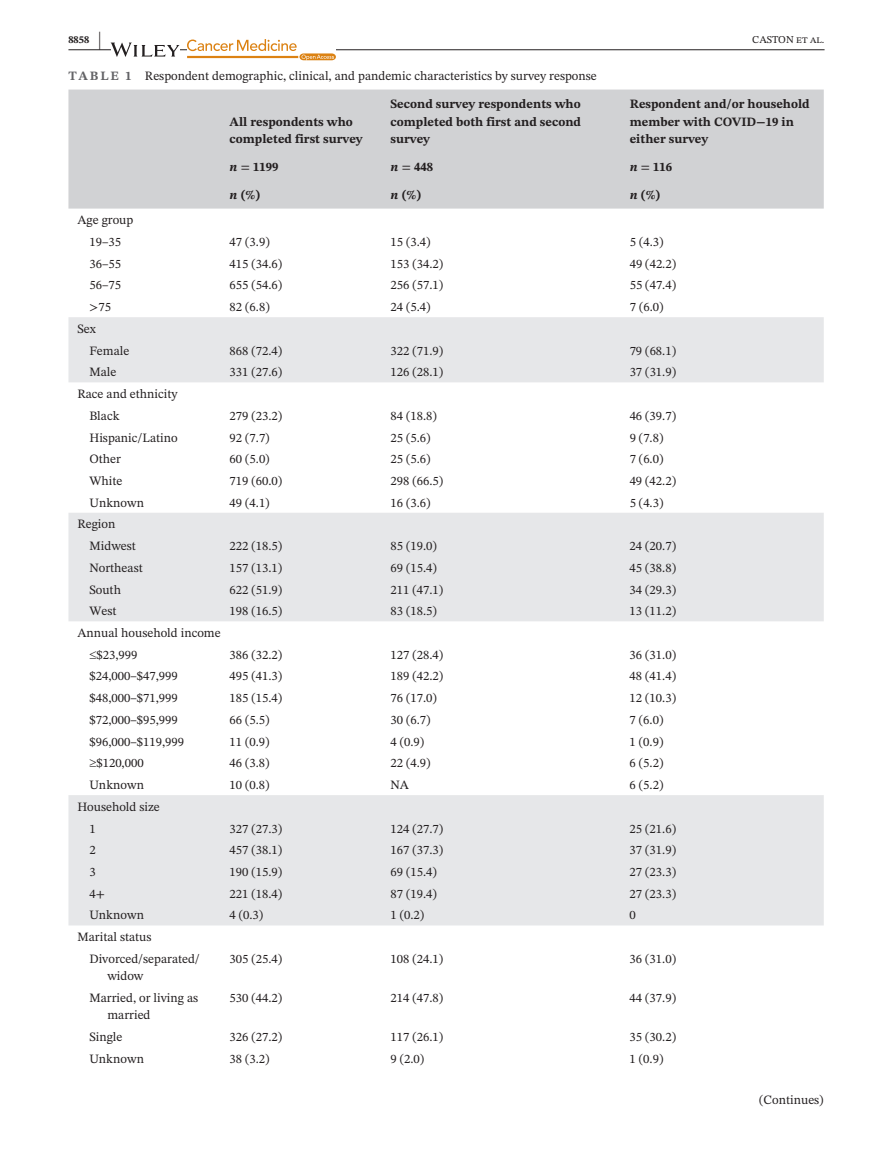
<style>
.page{position:relative;width:893px;height:1174px;background:#fff}
.page>*{position:absolute;margin:0;border:0;box-sizing:border-box;transform-origin:0 0}
.t1{font:12.75px/21.8px "STIX Two Text";color:#231f20}
.t2{font:700 12.75px/17.2px "STIX Two Text";color:#231f20}
.t3{font:10.5px "STIX Two Text";color:#231f20}
.t4{font:700 10.5px "STIX Two Text";color:#231f20}
.s1{font-size:21px}
.s2{font-weight:700;color:#636366}
.s3{font-style:italic}
.s4{font-weight:400}
</style>
<div class="page">
<hr style="left:68px;top:49px;width:756px;height:1px;background:#231f20">
<svg style="left:111px;top:43px;width:68px;height:14px"></svg>
<svg style="left:187px;top:39px;width:149px;height:21px"></svg>
<div style="left:68px;top:90px;width:756px;height:119px;background:#d1d2d4"></div>
<svg style="left:68px;top:317px;width:756px;height:608px"></svg>
<p class="t4" style="left:68px;top:32px;width:34px">8858 <span class="s1">|</span></p>
<p class="t3" style="left:752px;top:32px;width:74px">CASTON et al.</p>
<p class="t1" style="left:68px;top:65px;width:530px"><span class="s2">TABLE 1</span> Respondent demographic, clinical, and pandemic characteristics by survey response</p>
<p class="t2" style="left:230px;top:113px;width:135px">All respondents who completed first survey</p>
<p class="t2" style="left:390px;top:96px;width:192px;text-align:justify">Second survey respondents who completed both first and second survey</p>
<p class="t2" style="left:630px;top:96px;width:182px">Respondent and/or household member with COVID−19 in either survey</p>
<p class="t1" style="left:77px;top:209px;width:57px;text-align:center">Age group<br>19–35</p>
<p class="t2" style="left:230px;top:159px;width:50px"><span class="s3">n</span> <span class="s4">=</span> 1199</p>
<p class="t2" style="left:390px;top:159px;width:44px"><span class="s3">n</span> <span class="s4">=</span> 448</p>
<p class="t2" style="left:630px;top:159px;width:44px"><span class="s3">n</span> <span class="s4">=</span> 116</p>
<p class="t2" style="left:230px;top:187px;width:32px"><span class="s3">n</span> (%)</p>
<p class="t2" style="left:390px;top:187px;width:32px"><span class="s3">n</span> (%)</p>
<p class="t2" style="left:630px;top:187px;width:32px"><span class="s3">n</span> (%)</p>
<p class="t1" style="left:230px;top:231px;width:42px">47 (3.9)</p>
<p class="t1" style="left:390px;top:231px;width:42px">15 (3.4)</p>
<p class="t1" style="left:630px;top:231px;width:35px">5 (4.3)</p>
<p class="t1" style="left:89px;top:252px;width:33px">36–55</p>
<p class="t1" style="left:230px;top:252px;width:54px">415 (34.6)</p>
<p class="t1" style="left:390px;top:252px;width:54px">153 (34.2)</p>
<p class="t1" style="left:630px;top:252px;width:48px">49 (42.2)</p>
<p class="t1" style="left:89px;top:274px;width:33px">56–75</p>
<p class="t1" style="left:230px;top:274px;width:54px">655 (54.6)</p>
<p class="t1" style="left:390px;top:274px;width:54px">256 (57.1)</p>
<p class="t1" style="left:630px;top:274px;width:48px">55 (47.4)</p>
<p class="t1" style="left:89px;top:296px;width:23px">&gt;75</p>
<p class="t1" style="left:230px;top:296px;width:42px">82 (6.8)</p>
<p class="t1" style="left:390px;top:296px;width:42px">24 (5.4)</p>
<p class="t1" style="left:630px;top:296px;width:35px">7 (6.0)</p>
<p class="t1" style="left:89px;top:318px;width:41px;text-indent:-12px">Sex<br>Female</p>
<p class="t1" style="left:230px;top:339px;width:54px">868 (72.4)</p>
<p class="t1" style="left:390px;top:339px;width:54px">322 (71.9)</p>
<p class="t1" style="left:630px;top:339px;width:48px">79 (68.1)</p>
<p class="t1" style="left:89px;top:361px;width:29px">Male</p>
<p class="t1" style="left:230px;top:361px;width:54px">331 (27.6)</p>
<p class="t1" style="left:390px;top:361px;width:54px">126 (28.1)</p>
<p class="t1" style="left:630px;top:361px;width:48px">37 (31.9)</p>
<p class="t1" style="left:89px;top:383px;width:90px;text-indent:-12px">Race and ethnicity<br>Black</p>
<p class="t1" style="left:230px;top:404px;width:54px">279 (23.2)</p>
<p class="t1" style="left:390px;top:404px;width:48px">84 (18.8)</p>
<p class="t1" style="left:630px;top:404px;width:48px">46 (39.7)</p>
<p class="t1" style="left:89px;top:426px;width:90px">Hispanic/Latino</p>
<p class="t1" style="left:230px;top:426px;width:42px">92 (7.7)</p>
<p class="t1" style="left:390px;top:426px;width:42px">25 (5.6)</p>
<p class="t1" style="left:630px;top:426px;width:35px">9 (7.8)</p>
<p class="t1" style="left:89px;top:448px;width:33px">Other</p>
<p class="t1" style="left:230px;top:448px;width:42px">60 (5.0)</p>
<p class="t1" style="left:390px;top:448px;width:42px">25 (5.6)</p>
<p class="t1" style="left:630px;top:448px;width:35px">7 (6.0)</p>
<p class="t1" style="left:89px;top:470px;width:34px">White</p>
<p class="t1" style="left:230px;top:470px;width:54px">719 (60.0)</p>
<p class="t1" style="left:390px;top:470px;width:54px">298 (66.5)</p>
<p class="t1" style="left:630px;top:470px;width:48px">49 (42.2)</p>
<p class="t1" style="left:89px;top:491px;width:56px">Unknown</p>
<p class="t1" style="left:230px;top:491px;width:42px">49 (4.1)</p>
<p class="t1" style="left:390px;top:491px;width:42px">16 (3.6)</p>
<p class="t1" style="left:630px;top:491px;width:35px">5 (4.3)</p>
<p class="t1" style="left:89px;top:513px;width:48px;text-indent:-12px">Region<br>Midwest</p>
<p class="t1" style="left:230px;top:535px;width:54px">222 (18.5)</p>
<p class="t1" style="left:390px;top:535px;width:48px">85 (19.0)</p>
<p class="t1" style="left:630px;top:535px;width:48px">24 (20.7)</p>
<p class="t1" style="left:89px;top:556px;width:55px">Northeast</p>
<p class="t1" style="left:230px;top:556px;width:54px">157 (13.1)</p>
<p class="t1" style="left:390px;top:556px;width:48px">69 (15.4)</p>
<p class="t1" style="left:630px;top:556px;width:48px">45 (38.8)</p>
<p class="t1" style="left:89px;top:578px;width:33px">South</p>
<p class="t1" style="left:230px;top:578px;width:54px">622 (51.9)</p>
<p class="t1" style="left:390px;top:578px;width:54px">211 (47.1)</p>
<p class="t1" style="left:630px;top:578px;width:48px">34 (29.3)</p>
<p class="t1" style="left:89px;top:600px;width:29px">West</p>
<p class="t1" style="left:230px;top:600px;width:54px">198 (16.5)</p>
<p class="t1" style="left:390px;top:600px;width:48px">83 (18.5)</p>
<p class="t1" style="left:630px;top:600px;width:48px">13 (11.2)</p>
<p class="t1" style="left:89px;top:622px;width:133px;text-indent:-12px">Annual household income ≤$23,999</p>
<p class="t1" style="left:230px;top:643px;width:54px">386 (32.2)</p>
<p class="t1" style="left:390px;top:643px;width:54px">127 (28.4)</p>
<p class="t1" style="left:630px;top:643px;width:48px">36 (31.0)</p>
<p class="t1" style="left:89px;top:665px;width:90px">$24,000–$47,999</p>
<p class="t1" style="left:230px;top:665px;width:54px">495 (41.3)</p>
<p class="t1" style="left:390px;top:665px;width:54px">189 (42.2)</p>
<p class="t1" style="left:630px;top:665px;width:48px">48 (41.4)</p>
<p class="t1" style="left:89px;top:687px;width:90px">$48,000–$71,999</p>
<p class="t1" style="left:230px;top:687px;width:54px">185 (15.4)</p>
<p class="t1" style="left:390px;top:687px;width:48px">76 (17.0)</p>
<p class="t1" style="left:630px;top:687px;width:48px">12 (10.3)</p>
<p class="t1" style="left:89px;top:708px;width:90px">$72,000–$95,999</p>
<p class="t1" style="left:230px;top:708px;width:42px">66 (5.5)</p>
<p class="t1" style="left:390px;top:708px;width:42px">30 (6.7)</p>
<p class="t1" style="left:630px;top:708px;width:35px">7 (6.0)</p>
<p class="t1" style="left:89px;top:730px;width:96px">$96,000–$119,999</p>
<p class="t1" style="left:230px;top:730px;width:42px">11 (0.9)</p>
<p class="t1" style="left:390px;top:730px;width:35px">4 (0.9)</p>
<p class="t1" style="left:630px;top:730px;width:35px">1 (0.9)</p>
<p class="t1" style="left:89px;top:752px;width:56px">≥$120,000</p>
<p class="t1" style="left:230px;top:752px;width:42px">46 (3.8)</p>
<p class="t1" style="left:390px;top:752px;width:42px">22 (4.9)</p>
<p class="t1" style="left:630px;top:752px;width:35px">6 (5.2)</p>
<p class="t1" style="left:89px;top:774px;width:56px">Unknown</p>
<p class="t1" style="left:230px;top:774px;width:42px">10 (0.8)</p>
<p class="t1" style="left:390px;top:774px;width:20px">NA</p>
<p class="t1" style="left:630px;top:774px;width:35px">6 (5.2)</p>
<p class="t1" style="left:89px;top:795px;width:72px;text-indent:-12px">Household size<br>1</p>
<p class="t1" style="left:230px;top:817px;width:54px">327 (27.3)</p>
<p class="t1" style="left:390px;top:817px;width:54px">124 (27.7)</p>
<p class="t1" style="left:630px;top:817px;width:48px">25 (21.6)</p>
<p class="t1" style="left:89px;top:839px;width:8px">2</p>
<p class="t1" style="left:230px;top:839px;width:54px">457 (38.1)</p>
<p class="t1" style="left:390px;top:839px;width:54px">167 (37.3)</p>
<p class="t1" style="left:630px;top:839px;width:48px">37 (31.9)</p>
<p class="t1" style="left:89px;top:860px;width:8px">3</p>
<p class="t1" style="left:230px;top:860px;width:54px">190 (15.9)</p>
<p class="t1" style="left:390px;top:860px;width:48px">69 (15.4)</p>
<p class="t1" style="left:630px;top:860px;width:48px">27 (23.3)</p>
<p class="t1" style="left:89px;top:882px;width:17px">4+</p>
<p class="t1" style="left:230px;top:882px;width:54px">221 (18.4)</p>
<p class="t1" style="left:390px;top:882px;width:48px">87 (19.4)</p>
<p class="t1" style="left:630px;top:882px;width:48px">27 (23.3)</p>
<p class="t1" style="left:89px;top:904px;width:56px">Unknown</p>
<p class="t1" style="left:230px;top:904px;width:35px">4 (0.3)</p>
<p class="t1" style="left:390px;top:904px;width:35px">1 (0.2)</p>
<p class="t1" style="left:630px;top:904px;width:8px">0</p>
<p class="t1" style="left:89px;top:926px;width:112px;text-indent:-12px">Marital status<br>Divorced/separated/</p>
<p class="t1" style="left:107px;top:965px;width:38px">widow</p>
<p class="t1" style="left:229px;top:947px;width:54px">305 (25.4)</p>
<p class="t1" style="left:390px;top:947px;width:54px">108 (24.1)</p>
<p class="t1" style="left:630px;top:947px;width:48px">36 (31.0)</p>
<p class="t1" style="left:107px;top:989px;width:92px;line-height:17.2px;text-indent:-18px">Married, or living as married</p>
<p class="t1" style="left:229px;top:986px;width:54px">530 (44.2)</p>
<p class="t1" style="left:390px;top:986px;width:54px">214 (47.8)</p>
<p class="t1" style="left:630px;top:986px;width:48px">44 (37.9)</p>
<p class="t1" style="left:89px;top:1025px;width:35px">Single</p>
<p class="t1" style="left:229px;top:1025px;width:54px">326 (27.2)</p>
<p class="t1" style="left:390px;top:1025px;width:54px">117 (26.1)</p>
<p class="t1" style="left:630px;top:1025px;width:48px">35 (30.2)</p>
<p class="t1" style="left:89px;top:1047px;width:56px">Unknown</p>
<p class="t1" style="left:229px;top:1047px;width:42px">38 (3.2)</p>
<p class="t1" style="left:390px;top:1047px;width:35px">9 (2.0)</p>
<p class="t1" style="left:630px;top:1047px;width:35px">1 (0.9)</p>
<p class="t1" style="left:759px;top:1088px;width:66px">(Continues)</p>
</div>
